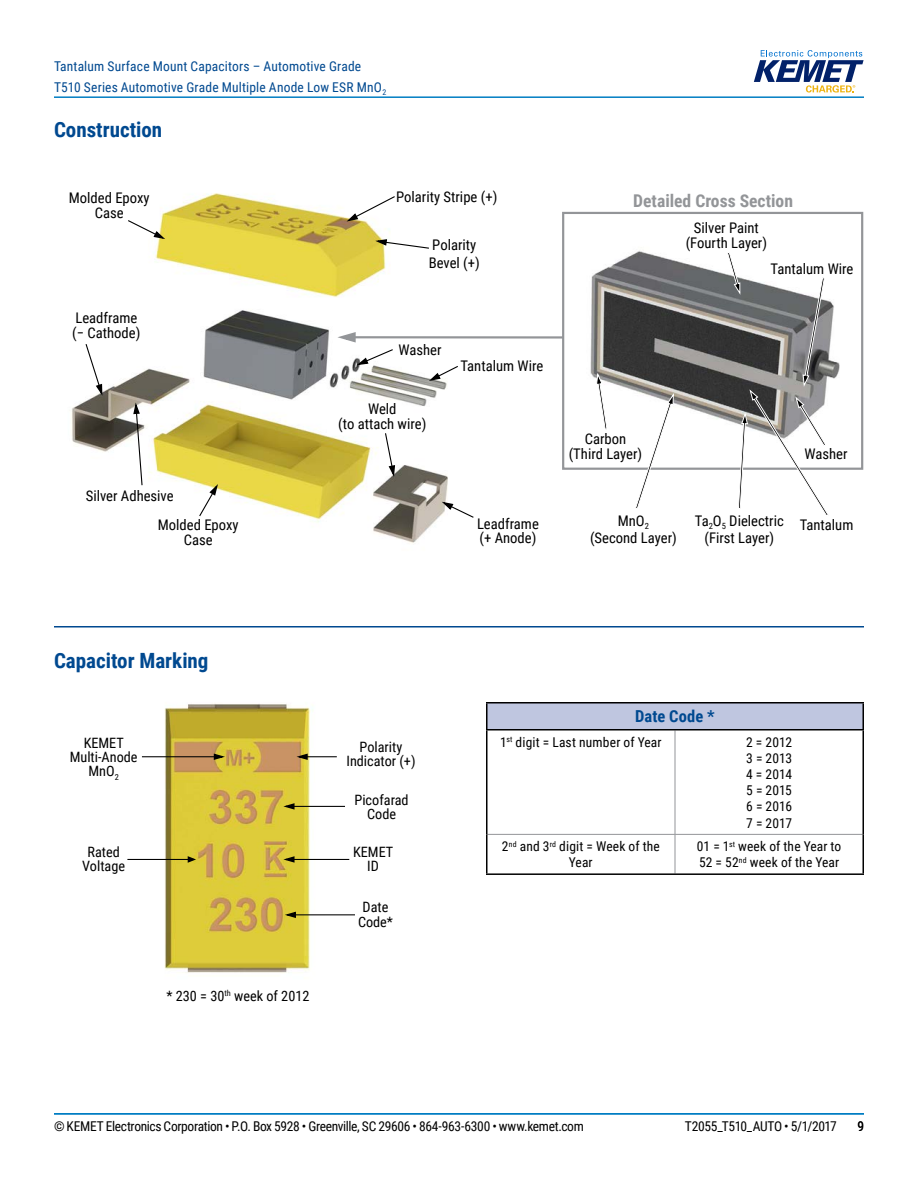
<style>
.page{position:relative;width:918px;height:1188px;background:#fff}
.page>*{position:absolute;margin:0;border:0;box-sizing:border-box;transform-origin:0 0}
.t1{font:700 21px "Roboto Condensed";color:#004990}
.t2{font:700 17.55px "Roboto Condensed";color:#939598}
.t3{font:700 16.5px "Roboto Condensed";letter-spacing:.005em;color:#004990}
.t4{font:14.7px/14.7px "Roboto Condensed";color:#000;text-align:center}
.t5{font:14.25px/14.2px "Roboto Condensed";color:#000;text-align:center}
.t6{font:13.5px/16.2px "Roboto Condensed";letter-spacing:-.015em;color:#000;text-align:justify}
.t7{font:13.5px/21px "Roboto Condensed";letter-spacing:.015em;color:#004990}
.t8{font:13.5px/16.2px "Roboto Condensed";letter-spacing:.01em;color:#000;text-align:center}
</style>
<div class="page">
<hr style="left:54px;top:1113px;width:810px;height:2px;background:#007dc3">
<hr style="left:54px;top:96px;width:810px;height:2px;background:#007dc3">
<svg style="left:754px;top:50px;width:110px;height:43px"></svg>
<hr style="left:54px;top:626px;width:810px;height:2px;background:#004990">
<img style="left:72px;top:193px;width:376px;height:350px">
<img style="left:562px;top:211px;width:302px;height:259px">
<svg style="left:85px;top:343px;width:18px;height:55px"></svg>
<svg style="left:439px;top:501px;width:35px;height:18px"></svg>
<svg style="left:127px;top:219px;width:41px;height:21px"></svg>
<svg style="left:198px;top:482px;width:21px;height:35px"></svg>
<svg style="left:373px;top:238px;width:57px;height:11px"></svg>
<svg style="left:384px;top:432px;width:12px;height:48px"></svg>
<svg style="left:132px;top:400px;width:11px;height:86px"></svg>
<div style="left:562px;top:212px;width:301px;height:258px;border:2px solid #939598"></div>
<svg style="left:329px;top:329px;width:234px;height:53px"></svg>
<svg style="left:727px;top:251px;width:102px;height:264px"></svg>
<svg style="left:635px;top:392px;width:39px;height:116px"></svg>
<svg style="left:344px;top:195px;width:52px;height:28px"></svg>
<svg style="left:596px;top:372px;width:12px;height:58px"></svg>
<img style="left:127px;top:703px;width:228px;height:270px">
<hr style="left:142px;top:756px;width:73px;height:1px;background:#000">
<svg style="left:213px;top:753px;width:15px;height:8px"></svg>
<hr style="left:127px;top:859px;width:62px;height:1px;background:#000">
<svg style="left:187px;top:855px;width:11px;height:9px"></svg>
<hr style="left:307px;top:756px;width:30px;height:1px;background:#000">
<svg style="left:294px;top:753px;width:15px;height:8px"></svg>
<hr style="left:294px;top:806px;width:51px;height:1px;background:#000">
<svg style="left:281px;top:802px;width:15px;height:8px"></svg>
<hr style="left:294px;top:859px;width:55px;height:1px;background:#000">
<svg style="left:281px;top:855px;width:15px;height:8px"></svg>
<hr style="left:295px;top:914px;width:60px;height:1px;background:#000">
<svg style="left:282px;top:911px;width:15px;height:8px"></svg>
<div style="left:487px;top:703px;width:376px;height:27px;background:#bfc6e0"></div>
<hr style="left:675px;top:730px;width:1px;height:104px;background:#939598">
<hr style="left:488px;top:834px;width:187px;height:1px;background:#939598">
<hr style="left:675px;top:834px;width:187px;height:1px;background:#939598">
<hr style="left:675px;top:835px;width:1px;height:38px;background:#939598">
<hr style="left:486px;top:730px;width:2px;height:104px;background:#000">
<hr style="left:862px;top:730px;width:2px;height:104px;background:#000">
<hr style="left:486px;top:834px;width:2px;height:39px;background:#000">
<hr style="left:862px;top:834px;width:2px;height:39px;background:#000">
<hr style="left:486px;top:873px;width:189px;height:2px;background:#000">
<hr style="left:675px;top:873px;width:189px;height:2px;background:#000">
<hr style="left:486px;top:702px;width:189px;height:2px;background:#000">
<hr style="left:486px;top:704px;width:2px;height:25px;background:#000">
<hr style="left:675px;top:702px;width:189px;height:2px;background:#000">
<hr style="left:862px;top:704px;width:2px;height:25px;background:#000">
<hr style="left:486px;top:729px;width:189px;height:1px;background:#000">
<hr style="left:675px;top:729px;width:189px;height:1px;background:#000">
<p class="t7" style="left:54px;top:55px;width:334px">Tantalum Surface Mount Capacitors – Automotive Grade<br>T510 Series Automotive Grade Multiple Anode Low ESR MnO<sub>2</sub></p>
<h1 class="t1" style="left:54px;top:115px;width:110px">Construction</h1>
<p class="t4" style="left:69px;top:190px;width:82px">Molded Epoxy<br>Case</p>
<p class="t4" style="left:72px;top:310px;width:70px;text-align:left">Leadframe (− Cathode)</p>
<p class="t4" style="left:396px;top:188px;width:103px">Polarity Stripe (+)</p>
<p class="t4" style="left:429px;top:236px;width:53px;line-height:17.5px;text-align:left">Polarity<br>Bevel (+)</p>
<p class="t4" style="left:398px;top:341px;width:45px">Washer</p>
<p class="t4" style="left:460px;top:358px;width:84px">Tantalum Wire</p>
<p class="t4" style="left:86px;top:488px;width:89px">Silver Adhesive</p>
<p class="t4" style="left:158px;top:517px;width:82px">Molded Epoxy<br>Case</p>
<p class="t4" style="left:338px;top:401px;width:90px">Weld<br>(to attach wire)</p>
<p class="t4" style="left:477px;top:516px;width:63px;text-align:left">Leadframe (+ Anode)</p>
<p class="t2" style="left:633px;top:188px;width:161px">Detailed Cross Section</p>
<p class="t4" style="left:686px;top:220px;width:83px">Silver Paint (Fourth Layer)</p>
<p class="t4" style="left:771px;top:261px;width:84px">Tantalum Wire</p>
<p class="t4" style="left:569px;top:431px;width:75px">Carbon (Third Layer)</p>
<p class="t4" style="left:805px;top:446px;width:45px">Washer</p>
<p class="t4" style="left:590px;top:511px;width:88px;line-height:17.5px">MnO<sub>2<br></sub>(Second Layer)</p>
<p class="t4" style="left:695px;top:511px;width:90px;line-height:17.5px">Ta<sub>2</sub>O<sub>5</sub> Dielectric (First Layer)</p>
<p class="t4" style="left:800px;top:517px;width:55px">Tantalum</p>
<h1 class="t1" style="left:54px;top:646px;width:156px">Capacitor Marking</h1>
<p class="t5" style="left:70px;top:735px;width:69px">KEMET<br>Multi-Anode<br>MnO<sub>2</sub></p>
<p class="t5" style="left:346px;top:739px;width:71px">Polarity<br>Indicator (+)</p>
<p class="t5" style="left:82px;top:844px;width:44px">Rated<br>Voltage</p>
<p class="t5" style="left:166px;top:988px;width:145px">* 230 = 30<sup>th</sup> week of 2012</p>
<p class="t5" style="left:355px;top:792px;width:56px">Picofarad<br>Code</p>
<p class="t5" style="left:353px;top:844px;width:42px">KEMET<br>ID</p>
<p class="t5" style="left:358px;top:900px;width:37px">Date<br>Code*</p>
<p class="t3" style="left:635px;top:705px;width:81px">Date Code *</p>
<p class="t8" style="left:500px;top:733px;width:163px">1<sup>st</sup> digit = Last number of Year</p>
<p class="t6" style="left:746px;top:733px;width:47px">2 = 2012<br>3 = 2013<br>4 = 2014<br>5 = 2015<br>6 = 2016<br>7 = 2017</p>
<p class="t8" style="left:502px;top:838px;width:160px">2<sup>nd</sup> and 3<sup>rd</sup> digit = Week of the<br>Year</p>
<p class="t8" style="left:697px;top:838px;width:146px;text-align:left">01 = 1<sup>st</sup> week of the Year to<br>52 = 52<sup>nd</sup> week of the Year</p>
<p class="t6" style="left:54px;top:1117px;width:531px">© KEMET Electronics Corporation • P.O. Box 5928 • Greenville, SC 29606 • 864-963-6300 • www.kemet.com</p>
<p class="t6" style="left:685px;top:1117px;width:154px">T2055_T510_AUTO • 5/1/2017</p>
<p class="t6" style="left:857px;top:1117px;width:8px">9</p>
</div>
